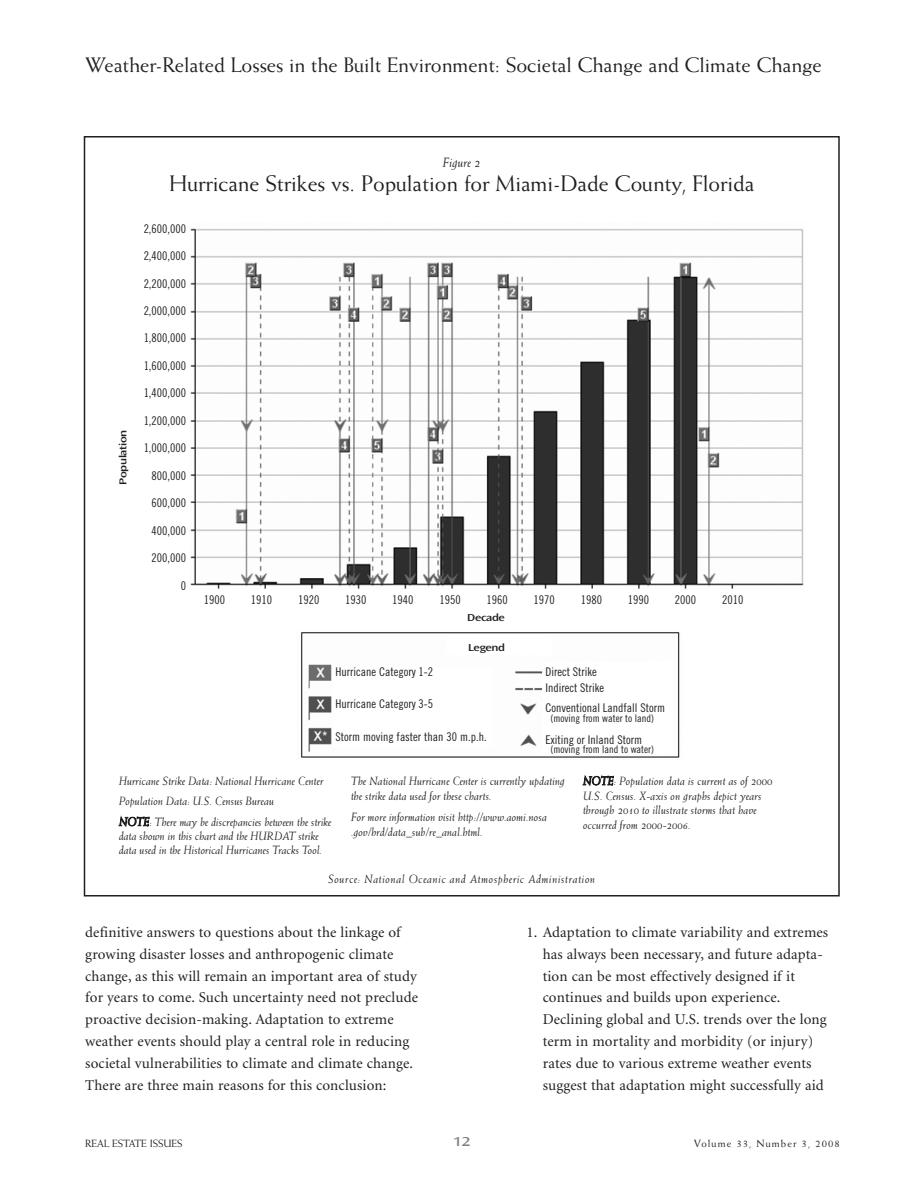
<style>
.page{position:relative;width:918px;height:1188px;background:#fff}
.page>*{position:absolute;margin:0;border:0;box-sizing:border-box;transform-origin:0 0}
.t1{font:22.5px "Weiss Std";letter-spacing:-.005em;color:#231f20}
.t2{font:21px "Weiss Std";letter-spacing:-.005em;color:#231f20}
.t3{font:15px/21.8px "Minion";letter-spacing:.01em;color:#231f20}
.t4{font:italic 13.5px "Weiss Std";color:#231f20}
.t5{font:600 expanded 13.5px "Ocean Sans Std";color:#808285}
.t6{font:italic 12px/14.7px "Weiss Std";color:#231f20}
.t7{font:12px/16.5px "Trade Gothic LT Std Cn 18";color:#231f20}
.t8{font:italic 12px "Weiss Std";letter-spacing:.045em;color:#231f20}
.t9{font:10.5px "Trade Gothic LT Std Cn 18";color:#231f20}
.t10{font:600 expanded 10.5px "Ocean Sans Std";letter-spacing:-.03em;color:#231f20}
.t11{font:10.5px "Weiss Std";letter-spacing:.1em;color:#231f20}
.t12{font:10.5px "Weiss Std";letter-spacing:-.005em;color:#231f20}
</style>
<div class="page">
<img style="left:191px;top:228px;width:613px;height:361px">
<img style="left:301px;top:632px;width:379px;height:126px">
<h2 class="t2" style="left:85px;top:56px;width:738px">Weather-Related Losses in the Built Environment: Societal Change and Climate Change</h2>
<p class="t10" style="left:118px;top:485px;width:56px;rotate:-90deg">Population</p>
<p class="t4" style="left:443px;top:157px;width:39px">Figure 2</p>
<h1 class="t1" style="left:169px;top:175px;width:587px">Hurricane Strikes vs. Population for Miami-Dade County, Florida</h1>
<p class="t7" style="left:144px;top:221px;width:44px">2,600,000</p>
<p class="t7" style="left:144px;top:249px;width:44px">2,400,000</p>
<p class="t7" style="left:144px;top:276px;width:44px">2,200,000</p>
<p class="t7" style="left:144px;top:304px;width:44px">2,000,000</p>
<p class="t7" style="left:144px;top:331px;width:44px">1,800,000</p>
<p class="t7" style="left:144px;top:358px;width:44px">1,600,000</p>
<p class="t7" style="left:144px;top:386px;width:44px">1,400,000</p>
<p class="t7" style="left:144px;top:413px;width:44px">1,200,000</p>
<p class="t7" style="left:144px;top:441px;width:44px">1,000,000</p>
<p class="t7" style="left:152px;top:468px;width:36px">800,000</p>
<p class="t7" style="left:152px;top:496px;width:36px">600,000</p>
<p class="t7" style="left:152px;top:523px;width:36px">400,000</p>
<p class="t7" style="left:152px;top:551px;width:36px">200,000</p>
<p class="t7" style="left:181px;top:578px;width:7px">0</p>
<p class="t7" style="left:204px;top:593px;width:23px">1900</p>
<p class="t7" style="left:251px;top:593px;width:23px">1910</p>
<p class="t7" style="left:298px;top:593px;width:23px">1920</p>
<p class="t7" style="left:345px;top:593px;width:23px">1930</p>
<p class="t7" style="left:392px;top:593px;width:23px">1940</p>
<p class="t7" style="left:439px;top:593px;width:23px">1950</p>
<p class="t7" style="left:486px;top:593px;width:23px">1960</p>
<p class="t7" style="left:534px;top:593px;width:23px">1970</p>
<p class="t7" style="left:581px;top:593px;width:23px">1980</p>
<p class="t7" style="left:628px;top:593px;width:23px">1990</p>
<p class="t7" style="left:675px;top:593px;width:23px">2000</p>
<p class="t7" style="left:722px;top:593px;width:23px">2010</p>
<p class="t10" style="left:467px;top:612px;width:39px">Decade</p>
<p class="t10" style="left:468px;top:643px;width:38px">Legend</p>
<p class="t7" style="left:335px;top:664px;width:99px">Hurricane Category 1-2</p>
<p class="t7" style="left:335px;top:697px;width:99px">Hurricane Category 3-5</p>
<p class="t7" style="left:335px;top:730px;width:153px">Storm moving faster than 30 m.p.h.</p>
<p class="t7" style="left:545px;top:664px;width:60px">Direct Strike<br>Indirect Strike</p>
<p class="t7" style="left:545px;top:701px;width:121px">Conventional Landfall Storm</p>
<p class="t9" style="left:551px;top:714px;width:105px">(moving from water to land)</p>
<p class="t7" style="left:545px;top:732px;width:98px">Exiting or Inland Storm</p>
<p class="t9" style="left:551px;top:745px;width:105px">(moving from land to water)</p>
<p class="t6" style="left:119px;top:772px;width:214px;line-height:20.4px">Hurricane Strike Data: National Hurricane Center<br>Population Data: U.S. Census Bureau<br>NOTE: There may be discrepancies between the strike</p>
<p class="t6" style="left:119px;top:830px;width:205px;line-height:14px">data shown in this chart and the HURDAT strike data used in the Historical Hurricanes Tracks Tool.</p>
<p class="t6" style="left:351px;top:774px;width:215px">The National Hurricane Center is currently updating the strike data used for these charts.</p>
<p class="t6" style="left:351px;top:810px;width:198px">For more information visit http://www.aomi.nosa .gov/hrd/data_sub/re_anal.html.</p>
<p class="t6" style="left:583px;top:774px;width:191px">NOTE: Population data is current as of 2000<br>U.S. Census. X-axis on graphs depict years through 2010 to illustrate storms that have occurred from 2000-2006.</p>
<p class="t8" style="left:328px;top:875px;width:269px">Source: National Oceanic and Atmospheric Administration</p>
<p class="t3" style="left:85px;top:923px;width:334px">definitive answers to questions about the linkage of growing disaster losses and anthropogenic climate change, as this will remain an important area of study for years to come. Such uncertainty need not preclude proactive decision-making. Adaptation to extreme weather events should play a central role in reducing societal vulnerabilities to climate and climate change.<br>There are three main reasons for this conclusion:</p>
<p class="t3" style="left:543px;top:923px;width:287px;text-indent:-16px">1. Adaptation to climate variability and extremes has always been necessary, and future adapta&shy;tion can be most effectively designed if it continues and builds upon experience.<br>Declining global and U.S. trends over the long term in mortality and morbidity (or injury) rates due to various extreme weather events suggest that adaptation might successfully aid</p>
<p class="t12" style="left:85px;top:1139px;width:99px">REAL ESTATE ISSUES</p>
<p class="t5" style="left:453px;top:1136px;width:19px">12</p>
<p class="t11" style="left:694px;top:1139px;width:147px">Volume 33, Number 3, 2008</p>
</div>
